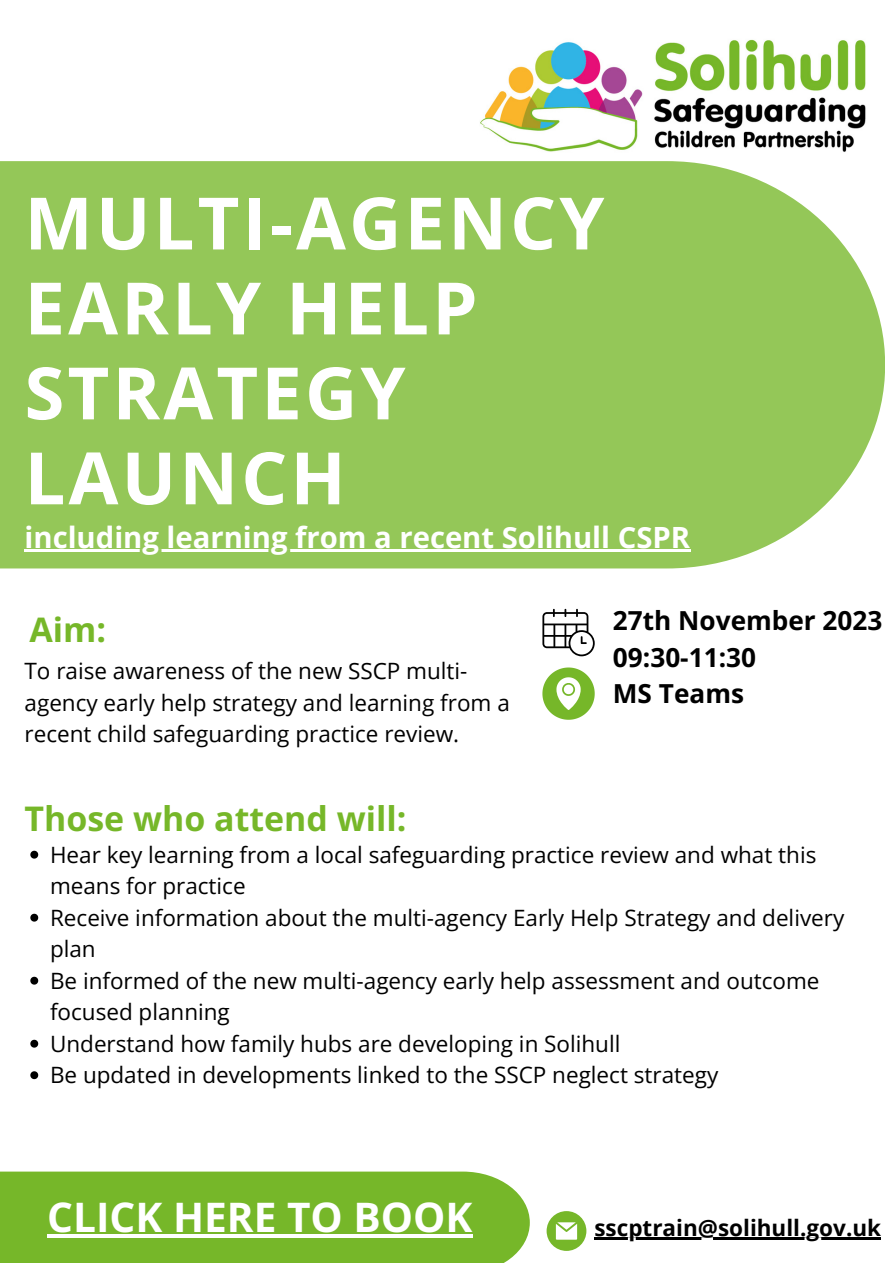
<style>
.page{position:relative;width:893px;height:1263px;background:#fff}
.page>*{position:absolute;margin:0;border:0;box-sizing:border-box;transform-origin:0 0}
.t1{font:700 72.3px/84.9px "Open Sans";letter-spacing:.045em;color:#fff}
.t2{font:700 40.65px "Open Sans";color:#fff}
.t3{font:700 33.9px "Open Sans";color:#76b729}
.t4{font:700 29.25px "Open Sans";color:#fff}
.t5{font:700 26.17px "Open Sans";color:#000}
.t6{font:22.5px/31.5px "Open Sans";color:#000}
.t7{font:700 22.5px "Open Sans";color:#000}
</style>
<div class="page">
<div style="left:0;top:1171px;width:530px;height:92px;background:#76b729"></div>
<svg style="left:542px;top:667px;width:53px;height:53px"></svg>
<div style="left:0;top:161px;width:885px;height:407px;background:#94c758"></div>
<svg style="left:546px;top:1211px;width:40px;height:40px"></svg>
<svg style="left:542px;top:609px;width:53px;height:47px"></svg>
<img style="left:480px;top:39px;width:386px;height:113px">
<svg style="left:30px;top:851px;width:8px;height:7px"></svg>
<svg style="left:30px;top:914px;width:8px;height:7px"></svg>
<svg style="left:30px;top:977px;width:8px;height:7px"></svg>
<svg style="left:30px;top:1040px;width:8px;height:7px"></svg>
<svg style="left:30px;top:1071px;width:8px;height:8px"></svg>
<hr style="left:47px;top:1234px;width:425px;height:4px;background:#fff">
<hr style="left:594px;top:1237px;width:287px;height:3px;background:#000">
<hr style="left:25px;top:549px;width:665px;height:3px;background:#fff">
<p class="t1" style="left:25px;top:179px;width:581px">MULTI-AGENCY<br>EARLY HELP<br>STRATEGY<br>LAUNCH</p>
<p class="t4" style="left:25px;top:516px;width:667px">including learning from a recent Solihull CSPR</p>
<p class="t3" style="left:29px;top:606px;width:78px">Aim:</p>
<p class="t6" style="left:25px;top:654px;width:487px">To raise awareness of the new SSCP multi&shy;agency early help strategy and learning from a recent child safeguarding practice review.</p>
<p class="t5" style="left:613px;top:602px;width:271px">27th November 2023</p>
<p class="t5" style="left:613px;top:639px;width:145px">09:30-11:30</p>
<p class="t5" style="left:613px;top:675px;width:133px">MS Teams</p>
<p class="t3" style="left:25px;top:795px;width:383px">Those who attend will:</p>
<p class="t6" style="left:50px;top:838px;width:768px">Hear key learning from a local safeguarding practice review and what this means for practice</p>
<p class="t6" style="left:50px;top:901px;width:795px">Receive information about the multi-agency Early Help Strategy and delivery plan</p>
<p class="t6" style="left:50px;top:964px;width:771px">Be informed of the new multi-agency early help assessment and outcome focused planning</p>
<p class="t6" style="left:50px;top:1027px;width:572px">Understand how family hubs are developing in Solihull</p>
<p class="t6" style="left:50px;top:1058px;width:670px">Be updated in developments linked to the SSCP neglect strategy</p>
<p class="t2" style="left:47px;top:1188px;width:427px">CLICK HERE TO BOOK</p>
<p class="t7" style="left:594px;top:1212px;width:288px">sscptrain@solihull.gov.uk</p>
</div>
